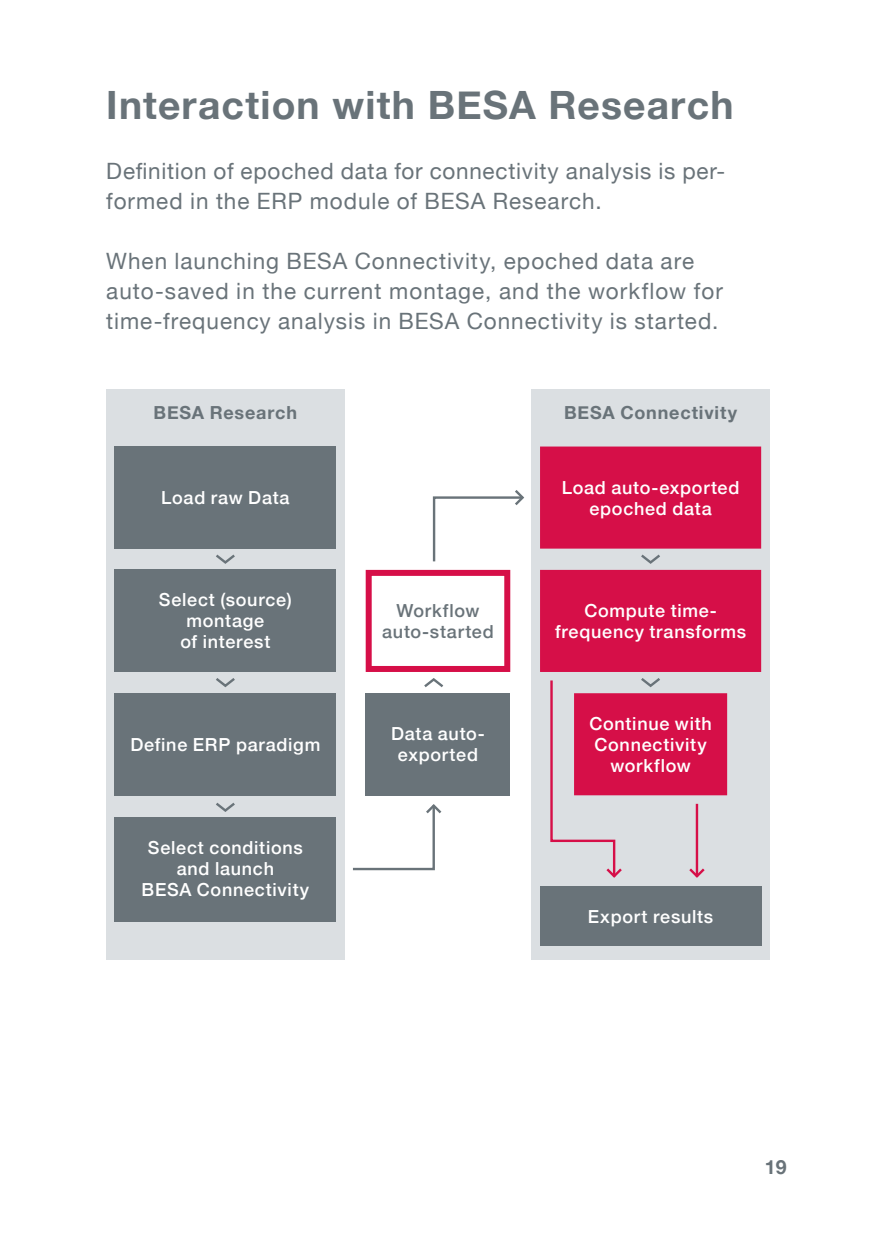
<style>
.page{position:relative;width:893px;height:1259px;background:#fff}
.page>*{position:absolute;margin:0;border:0;box-sizing:border-box;transform-origin:0 0}
.t1{font:700 39px "Helvetica Neue";letter-spacing:.03em;color:#697379}
.t2{font:22.5px/30px "Helvetica Neue";letter-spacing:.04em;color:#697379}
.t3{font:700 19.5px "Helvetica Neue";color:#697379}
.t4{font:500 18px/21px "Helvetica Neue";letter-spacing:.04em;color:#fff;text-align:center}
.t5{font:700 18px "Helvetica Neue";letter-spacing:.045em;color:#697379}
.t6{font:500 18px/21px "Helvetica Neue";letter-spacing:.045em;color:#697379;text-align:center}
</style>
<div class="page">
<div style="left:531px;top:389px;width:239px;height:570px;background:#dbdfe2"></div>
<div style="left:106px;top:389px;width:238px;height:570px;background:#dbdfe2"></div>
<div style="left:366px;top:570px;width:144px;height:102px;border:6px solid #d60f48"></div>
<div style="left:366px;top:693px;width:144px;height:102px;background:#697379"></div>
<div style="left:540px;top:886px;width:221px;height:60px;background:#697379"></div>
<div style="left:115px;top:446px;width:221px;height:102px;background:#697379"></div>
<div style="left:115px;top:570px;width:221px;height:102px;background:#697379"></div>
<div style="left:115px;top:693px;width:221px;height:102px;background:#697379"></div>
<div style="left:115px;top:816px;width:221px;height:105px;background:#697379"></div>
<svg style="left:424px;top:678px;width:20px;height:10px"></svg>
<svg style="left:216px;top:678px;width:19px;height:10px"></svg>
<svg style="left:216px;top:802px;width:19px;height:10px"></svg>
<svg style="left:216px;top:554px;width:19px;height:10px"></svg>
<svg style="left:641px;top:678px;width:19px;height:10px"></svg>
<svg style="left:641px;top:554px;width:19px;height:10px"></svg>
<svg style="left:353px;top:804px;width:89px;height:67px"></svg>
<hr style="left:696px;top:804px;width:2px;height:72px;background:#d60f48">
<svg style="left:689px;top:866px;width:16px;height:12px"></svg>
<svg style="left:550px;top:680px;width:74px;height:198px"></svg>
<svg style="left:432px;top:490px;width:93px;height:72px"></svg>
<div style="left:543px;top:449px;width:215px;height:96px;background:#d60f48"></div>
<div style="left:540px;top:446px;width:221px;height:102px;border:6px solid #d60f48"></div>
<div style="left:577px;top:696px;width:147px;height:96px;background:#d60f48"></div>
<div style="left:574px;top:693px;width:153px;height:102px;border:6px solid #d60f48"></div>
<div style="left:543px;top:573px;width:215px;height:96px;background:#d60f48"></div>
<div style="left:540px;top:570px;width:221px;height:102px;border:6px solid #d60f48"></div>
<h1 class="t1" style="left:106px;top:75px;width:629px">Interaction with BESA Research</h1>
<p class="t2" style="left:106px;top:157px;width:620px">Definition of epoched data for connectivity analysis is per&shy;formed in the ERP module of BESA Research.</p>
<p class="t2" style="left:106px;top:247px;width:618px">When launching BESA Connectivity, epoched data are auto-saved in the current montage, and the workflow for time-frequency analysis in BESA Connectivity is started.</p>
<p class="t5" style="left:154px;top:398px;width:145px">BESA Research</p>
<p class="t5" style="left:564px;top:398px;width:174px">BESA Connectivity</p>
<p class="t4" style="left:161px;top:485px;width:130px">Load raw Data</p>
<p class="t4" style="left:159px;top:588px;width:134px">Select (source) montage<br>of interest</p>
<p class="t4" style="left:130px;top:732px;width:192px">Define ERP paradigm</p>
<p class="t4" style="left:142px;top:836px;width:169px">Select conditions and launch<br>BESA Connectivity</p>
<p class="t6" style="left:382px;top:598px;width:113px">Workflow auto-started</p>
<p class="t4" style="left:391px;top:722px;width:95px">Data auto&shy;exported</p>
<p class="t4" style="left:562px;top:475px;width:179px">Load auto-exported epoched data</p>
<p class="t4" style="left:555px;top:598px;width:193px">Compute time&shy;frequency transforms</p>
<p class="t4" style="left:589px;top:711px;width:124px">Continue with<br>Connectivity workflow</p>
<p class="t4" style="left:588px;top:904px;width:127px">Export results</p>
<p class="t3" style="left:765px;top:1151px;width:23px">19</p>
</div>
